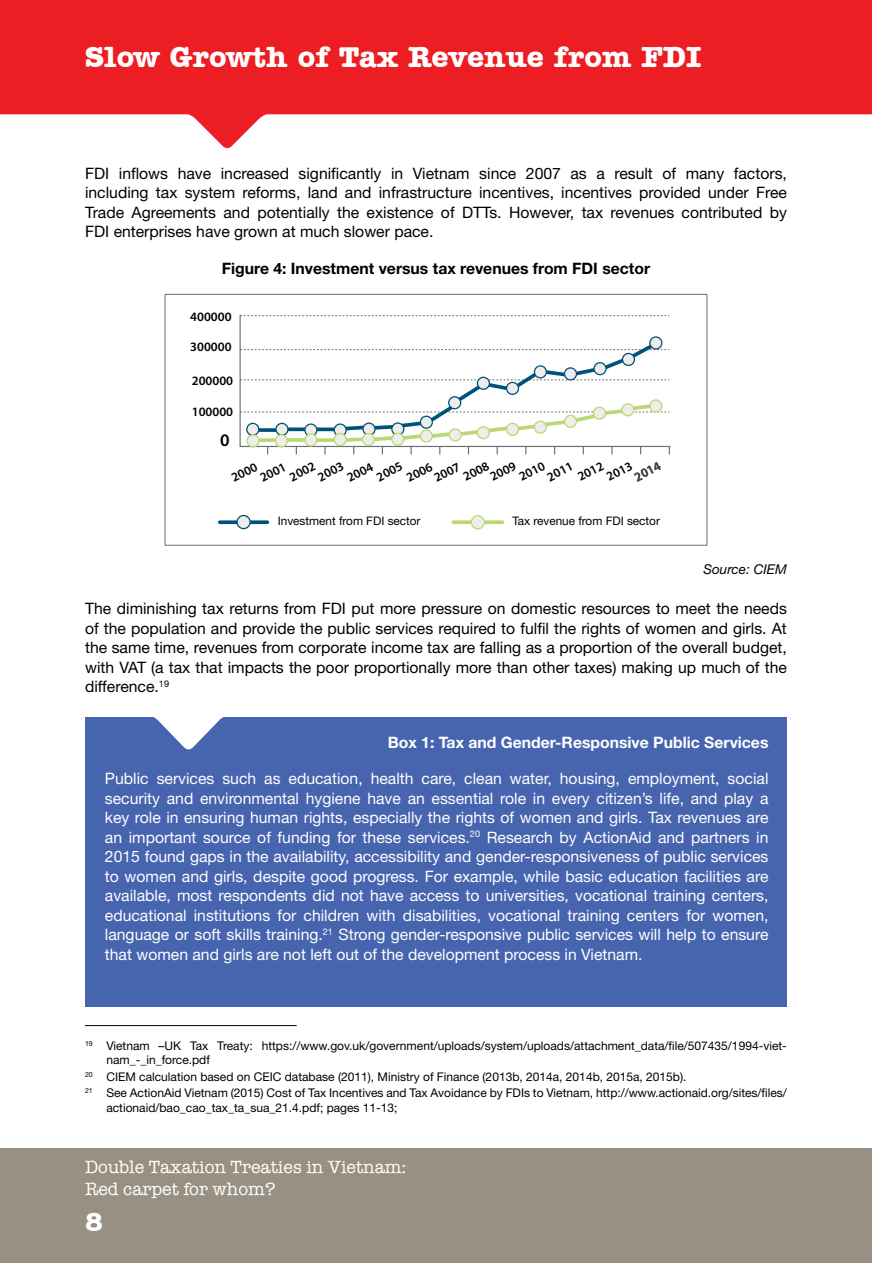
<style>
.page{position:relative;width:872px;height:1263px;background:#fff}
.page>*{position:absolute;margin:0;border:0;box-sizing:border-box;transform-origin:0 0}
.t1{font:700 30px "UVN Amer Type Md BT";color:#fff}
.t2{font:700 27px "UVN Amer Type Md BT";color:#fff}
.t3{font:18px/21.6px "UVN American Typewriter";color:#fff}
.t4{font:600 17.7px "Myriad Pro";color:#000}
.t5{font:15.75px/19.5px "Helvetica Neue";color:#fff;text-align:justify}
.t6{font:15.75px/19.5px "Helvetica Neue";color:#000;text-align:justify}
.t7{font:700 15.75px "Helvetica Neue";color:#000}
.t8{font:700 15.75px "Helvetica Neue";color:#fff}
.t9{font:italic 13.5px "Helvetica Neue";color:#000}
.t10{font:600 12.9px "Myriad Pro";color:#000}
.t11{font:12px/14.4px "Helvetica Neue";color:#000}
.t12{font:11.7px "Helvetica Neue";color:#000}
</style>
<div class="page">
<div style="left:0;top:1148px;width:872px;height:115px;background:#989183"></div>
<svg style="left:0;top:0;width:872px;height:148px;fill:#ed1d24"></svg>
<svg style="left:220px;top:520px;width:47px;height:4px"></svg>
<svg style="left:453px;top:520px;width:49px;height:4px"></svg>
<svg style="left:239px;top:314px;width:432px;height:133px"></svg>
<div style="left:649px;top:336px;width:13px;height:14px;border:1px solid #00527d;border-radius:50%"></div>
<svg style="left:240px;top:339px;width:430px;height:115px"></svg>
<svg style="left:305px;top:434px;width:12px;height:12px"></svg>
<div style="left:304px;top:433px;width:13px;height:14px;border:1px solid #bbd876;border-radius:50%"></div>
<div style="left:334px;top:434px;width:12px;height:11px;background:#efecea;border-radius:50%"></div>
<div style="left:333px;top:433px;width:14px;height:13px;border:1px solid #bbd876;border-radius:50%"></div>
<div style="left:362px;top:434px;width:12px;height:11px;background:#efecea;border-radius:50%"></div>
<div style="left:362px;top:433px;width:13px;height:13px;border:1px solid #bbd876;border-radius:50%"></div>
<div style="left:392px;top:433px;width:12px;height:12px;background:#efecea;border-radius:50%"></div>
<div style="left:391px;top:433px;width:13px;height:13px;border:1px solid #bbd876;border-radius:50%"></div>
<div style="left:275px;top:435px;width:12px;height:12px;background:#efecea;border-radius:50%"></div>
<div style="left:275px;top:434px;width:13px;height:13px;border:1px solid #bbd876;border-radius:50%"></div>
<div style="left:237px;top:515px;width:13px;height:14px;background:#efecea;border-radius:50%"></div>
<div style="left:236px;top:515px;width:15px;height:14px;border:1px solid #00527d;border-radius:50%"></div>
<div style="left:471px;top:516px;width:13px;height:13px;background:#efecea;border-radius:50%"></div>
<div style="left:470px;top:515px;width:15px;height:14px;border:1px solid #bbd876;border-radius:50%"></div>
<div style="left:165px;top:294px;width:542px;height:251px;border:1px solid #6d6e71"></div>
<hr style="left:85px;top:1025px;width:212px;height:1px;background:#000">
<div style="left:85px;top:717px;width:702px;height:290px;background:#4764af"></div>
<svg style="left:153px;top:717px;width:71px;height:32px"></svg>
<h1 class="t1" style="left:85px;top:33px;width:618px">Slow Growth of Tax Revenue from FDI</h1>
<p class="t6" style="left:85px;top:164px;width:703px">FDI inflows have increased significantly in Vietnam since 2007 as a result of many factors, including tax system reforms, land and infrastructure incentives, incentives provided under Free Trade Agreements and potentially the existence of DTTs. However, tax revenues contributed by FDI enterprises have grown at much slower pace.</p>
<p class="t7" style="left:222px;top:256px;width:430px">Figure 4: Investment versus tax revenues from FDI sector</p>
<p class="t10" style="left:190px;top:308px;width:43px">400000</p>
<p class="t10" style="left:190px;top:338px;width:43px">300000</p>
<p class="t10" style="left:192px;top:373px;width:43px">200000</p>
<p class="t10" style="left:192px;top:404px;width:43px">100000</p>
<p class="t4" style="left:220px;top:429px;width:11px">0</p>
<p class="t10" style="left:228px;top:471px;width:29px;rotate:-27deg">2000</p>
<p class="t10" style="left:257px;top:471px;width:29px;rotate:-27deg">2001</p>
<p class="t10" style="left:286px;top:470px;width:29px;rotate:-27deg">2002</p>
<p class="t10" style="left:315px;top:470px;width:29px;rotate:-27deg">2003</p>
<p class="t10" style="left:344px;top:471px;width:29px;rotate:-27deg">2004</p>
<p class="t10" style="left:373px;top:470px;width:29px;rotate:-27deg">2005</p>
<p class="t10" style="left:403px;top:471px;width:29px;rotate:-27deg">2006</p>
<p class="t10" style="left:431px;top:471px;width:29px;rotate:-27deg">2007</p>
<p class="t10" style="left:460px;top:470px;width:29px;rotate:-27deg">2008</p>
<p class="t10" style="left:487px;top:470px;width:29px;rotate:-27deg">2009</p>
<p class="t10" style="left:516px;top:470px;width:29px;rotate:-27deg">2010</p>
<p class="t10" style="left:544px;top:470px;width:29px;rotate:-27deg">2011</p>
<p class="t10" style="left:574px;top:470px;width:29px;rotate:-27deg">2012</p>
<p class="t10" style="left:603px;top:470px;width:29px;rotate:-27deg">2013</p>
<p class="t10" style="left:631px;top:470px;width:29px;rotate:-27deg">2014</p>
<p class="t12" style="left:278px;top:513px;width:144px">Investment from FDI sector</p>
<p class="t12" style="left:512px;top:513px;width:149px">Tax revenue from FDI sector</p>
<p class="t9" style="left:703px;top:559px;width:85px">Source: CIEM</p>
<p class="t6" style="left:85px;top:600px;width:703px">The diminishing tax returns from FDI put more pressure on domestic resources to meet the needs of the population and provide the public services required to fulfil the rights of women and girls. At the same time, revenues from corporate income tax are falling as a proportion of the overall budget, with VAT (a tax that impacts the poor proportionally more than other taxes) making up much of the difference.<sup>19</sup></p>
<p class="t8" style="left:388px;top:730px;width:382px">Box 1: Tax and Gender-Responsive Public Services</p>
<p class="t5" style="left:105px;top:770px;width:665px">Public services such as education, health care, clean water, housing, employment, social security and environmental hygiene have an essential role in every citizen’s life, and play a key role in ensuring human rights, especially the rights of women and girls. Tax revenues are an important source of funding for these services.<sup>20</sup> Research by ActionAid and partners in 2015 found gaps in the availability, accessibility and gender-responsiveness of public services to women and girls, despite good progress. For example, while basic education facilities are available, most respondents did not have access to universities, vocational training centers, educational institutions for children with disabilities, vocational training centers for women, language or soft skills training.<sup>21</sup> Strong gender-responsive public services will help to ensure that women and girls are not left out of the development process in Vietnam.</p>
<p class="t11" style="left:106px;top:1039px;width:682px;text-indent:-21px"><sup>19</sup> Vietnam –UK Tax Treaty: https://www.gov.uk/government/uploads/system/uploads/attachment_data/file/507435/1994-viet&shy;nam_-_in_force.pdf</p>
<p class="t11" style="left:85px;top:1069px;width:703px;line-height:16.5px"><sup>20</sup> CIEM calculation based on CEIC database (2011), Ministry of Finance (2013b, 2014a, 2014b, 2015a, 2015b).<br><sup>21</sup> See ActionAid Vietnam (2015) Cost of Tax Incentives and Tax Avoidance by FDIs to Vietnam, http://www.actionaid.org/sites/files/</p>
<p class="t11" style="left:106px;top:1101px;width:293px">actionaid/bao_cao_tax_ta_sua_21.4.pdf; pages 11-13;</p>
<p class="t3" style="left:85px;top:1155px;width:323px">Double Taxation Treaties in Vietnam:<br>Red carpet for whom?</p>
<h2 class="t2" style="left:85px;top:1200px;width:19px">8</h2>
</div>
